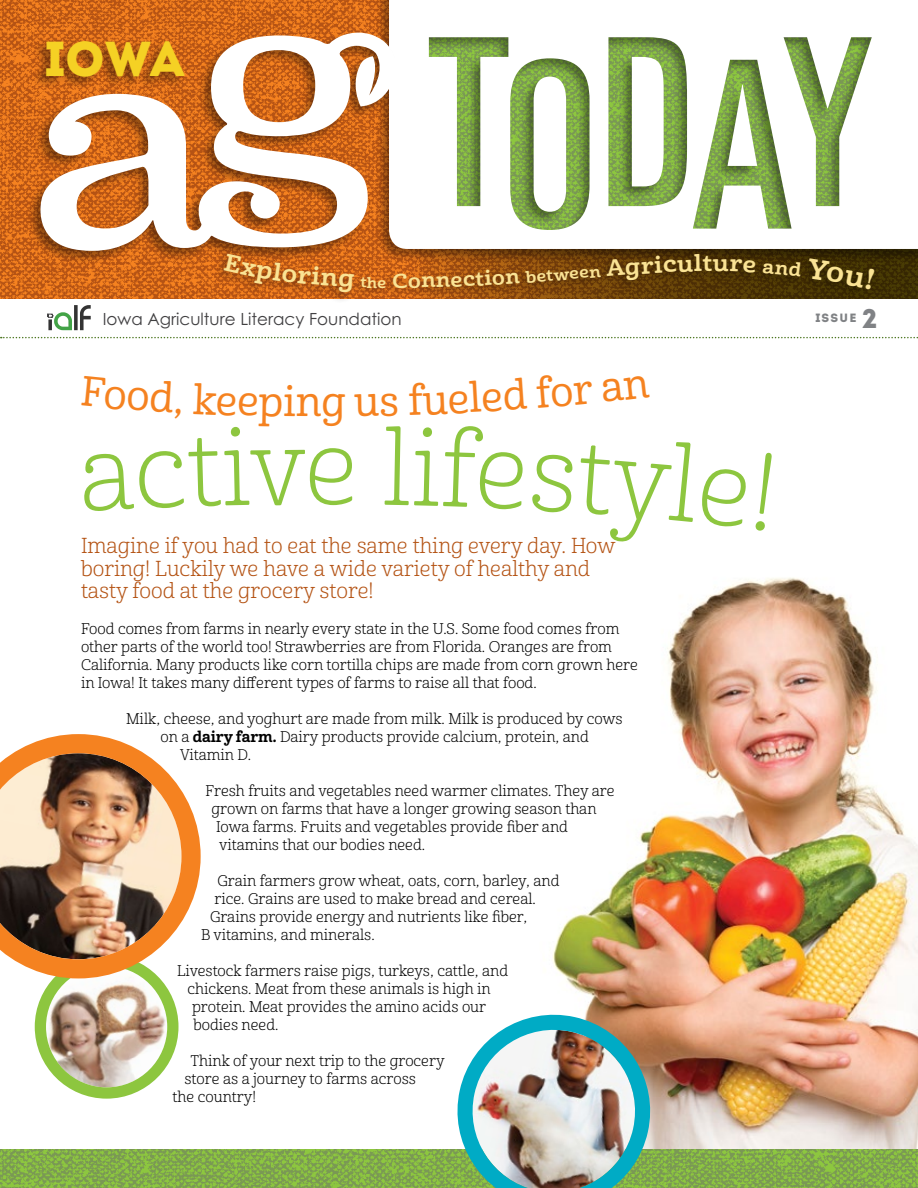
<style>
.page{position:relative;width:918px;height:1188px;background:#fff}
.page>*{position:absolute;margin:0;border:0;box-sizing:border-box;transform-origin:0 0}
.t1{font:103.2px "Cabrito Nor Lig";color:#8dc63f}
.t2{font:49.05px "Intro";color:#f5d124}
.t3{font:40.8px "Cabrito Nor Med";color:#f58220}
.t4{font:27px "Intro";color:#808285}
.t5{font:700 expanded 22.2px "Cabrito";color:#fae394}
.t6{font:21px/22.5px "Cabrito Nor Boo";color:#b45314}
.t7{font:16.8px "Century Gothic";color:#414042}
.t8{font:700 expanded 15.75px "Cabrito";color:#fae394}
.t9{font:15px/18px "Cabrito Nor Boo";color:#000}
.t10{font:700 expanded 14.4px "Cabrito";color:#fae394}
.t11{font:12px "Intro";letter-spacing:.1em;color:#808285}
.s1{font-size:19.65px}
.s2{font-family:"Cabrito Nor Bol"}
</style>
<div class="page">
<img style="left:552px;top:577px;width:366px;height:572px">
<img style="left:0;top:0;width:375px;height:299px">
<svg style="left:878px;top:263px;width:40px;height:36px"></svg>
<svg style="left:398px;top:37px;width:474px;height:212px"></svg>
<svg style="left:40px;top:961px;width:133px;height:132px"></svg>
<img style="left:46px;top:966px;width:121px;height:121px;border-radius:61px">
<div style="left:35px;top:955px;width:144px;height:144px;border:11px solid #8dc63f;border-radius:50%"></div>
<svg style="left:74px;top:305px;width:4px;height:25px"></svg>
<svg style="left:80px;top:305px;width:11px;height:25px"></svg>
<svg style="left:47px;top:312px;width:25px;height:18px"></svg>
<svg style="left:1px;top:337px;width:917px;height:1px"></svg>
<img style="left:0;top:1149px;width:918px;height:39px">
<img style="left:0;top:734px;width:201px;height:244px">
<img style="left:439px;top:996px;width:230px;height:192px">
<div style="left:26px;top:30px;width:372px;height:235px;background:#000;opacity:.4"></div>
<svg style="left:40px;top:33px;width:356px;height:218px"></svg>
<div style="left:389px;top:58px;width:19px;height:86px;background:#fff"></div>
<div style="left:213px;top:250px;width:665px;height:54px;background:#000;opacity:.4"></div>
<svg style="left:224px;top:254px;width:130px;height:39px;background:#bf5e16"></svg>
<svg style="left:361px;top:277px;width:16px;height:11px"></svg>
<svg style="left:409px;top:270px;width:127px;height:18px;background:#974e0f"></svg>
<svg style="left:606px;top:254px;width:96px;height:26px;background:#543305"></svg>
<svg style="left:730px;top:259px;width:25px;height:13px"></svg>
<svg style="left:763px;top:258px;width:112px;height:32px;background:#3e2c02"></svg>
<h2 class="t2" style="left:45px;top:29px;width:141px">IOWA</h2>
<p class="t10" style="left:378px;top:273px;width:31px">e <span class="s1">C</span></p>
<p class="t8" style="left:536px;top:267px;width:66px;rotate:-5deg">etween</p>
<p class="t7" style="left:103px;top:307px;width:301px">Iowa Agriculture Literacy Foundation</p>
<h3 class="t3" style="left:296px;top:378px;width:52px">ng</h3>
<h1 class="t1" style="left:305px;top:406px;width:55px">e</h1>
<h3 class="t6" style="left:81px;top:535px;width:536px">Imagine if you had to eat the same thing every day. How boring! Luckily we have a wide variety of healthy and tasty food at the grocery store!</h3>
<p class="t9" style="left:81px;top:620px;width:558px">Food comes from farms in nearly every state in the U.S. Some food comes from other parts of the world too! Strawberries are from Florida. Oranges are from California. Many products like corn tortilla chips are made from corn grown here in Iowa! It takes many different types of farms to raise all that food.</p>
<p class="t9" style="left:126px;top:710px;width:498px">Milk, cheese, and yoghurt are made from milk. Milk is produced by cows</p>
<p class="t9" style="left:160px;top:728px;width:430px">on a <span class="s2">dairy farm.</span> Dairy products provide calcium, protein, and</p>
<p class="t9" style="left:180px;top:746px;width:73px">Vitamin D.</p>
<p class="t9" style="left:206px;top:782px;width:411px">Fresh fruits and vegetables need warmer climates. They are</p>
<p class="t9" style="left:212px;top:800px;width:387px">grown on farms that have a longer growing season than</p>
<p class="t9" style="left:216px;top:818px;width:353px">Iowa farms. Fruits and vegetables provide fiber and</p>
<p class="t9" style="left:219px;top:836px;width:208px">vitamins that our bodies need.</p>
<p class="t9" style="left:218px;top:872px;width:343px">Grain farmers grow wheat, oats, corn, barley, and</p>
<p class="t9" style="left:214px;top:890px;width:323px">rice. Grains are used to make bread and cereal.</p>
<p class="t9" style="left:210px;top:908px;width:319px">Grains provide energy and nutrients like fiber,</p>
<p class="t9" style="left:201px;top:926px;width:175px">B vitamins, and minerals.</p>
<p class="t9" style="left:177px;top:962px;width:333px">Livestock farmers raise pigs, turkeys, cattle, and</p>
<p class="t9" style="left:187px;top:980px;width:305px">chickens. Meat from these animals is high in</p>
<p class="t9" style="left:192px;top:998px;width:296px">protein. Meat provides the amino acids our</p>
<p class="t9" style="left:194px;top:1016px;width:86px">bodies need.</p>
<p class="t9" style="left:190px;top:1052px;width:256px">Think of your next trip to the grocery</p>
<p class="t9" style="left:184px;top:1070px;width:233px">store as a journey to farms across</p>
<p class="t9" style="left:172px;top:1088px;width:85px">the country!</p>
<h3 class="t5" style="left:703px;top:249px;width:28px">tu</h3>
<p class="t11" style="left:815px;top:311px;width:43px">ISSUE</p>
<h3 class="t4" style="left:862px;top:303px;width:16px">2</h3>
</div>
